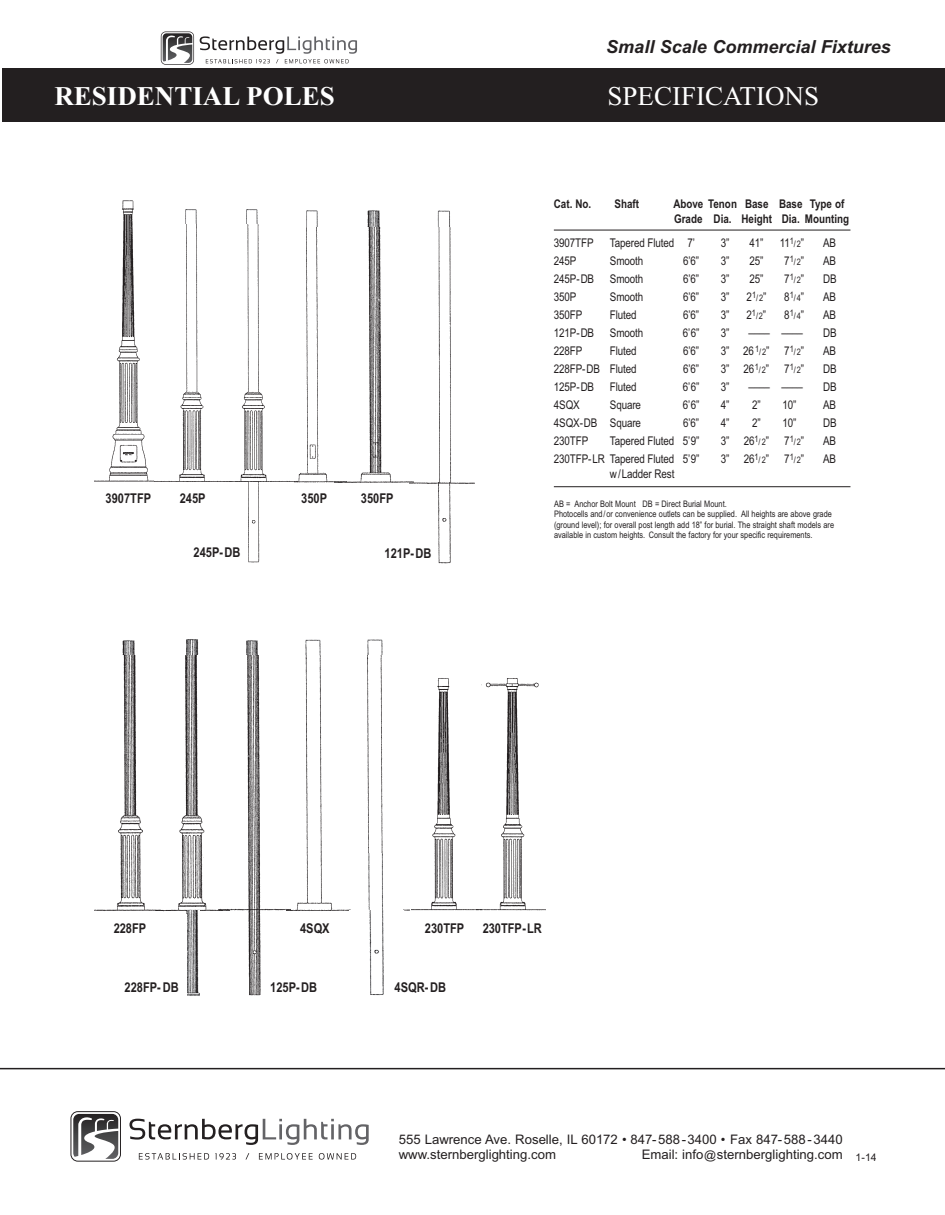
<style>
.page{position:relative;width:945px;height:1215px;background:#fff}
.page>*{position:absolute;margin:0;border:0;box-sizing:border-box;transform-origin:0 0}
.t1{font:700 27px "Times New Roman";color:#fff}
.t2{font:27px "Times New Roman";color:#fff}
.t3{font:italic 700 18px "Arial";color:#231f20}
.t4{font:700 13.5px "Arial Narrow";color:#231f20}
.t5{font:13.2px/15.8px "Arial";color:#231f20}
.t6{font:12px "Arial Narrow";letter-spacing:-.01em;color:#231f20}
.t7{font:700 12px/15px "Arial Narrow";color:#231f20}
.t8{font:9px/10.5px "Arial Narrow";color:#231f20}
.s1{font-size:9px}
.s2{font-size:12px}
.s3{font-size:11.85px}
</style>
<div class="page">
<hr style="left:0;top:1068px;width:945px;height:1px;background:#231f20">
<div style="left:2px;top:68px;width:943px;height:54px;background:#231f20"></div>
<img style="left:94px;top:654px;width:62px;height:257px">
<img style="left:229px;top:654px;width:57px;height:342px">
<img style="left:286px;top:654px;width:63px;height:257px">
<img style="left:349px;top:654px;width:61px;height:257px">
<img style="left:349px;top:910px;width:55px;height:86px">
<img style="left:305px;top:639px;width:16px;height:15px">
<img style="left:367px;top:639px;width:16px;height:15px">
<img style="left:122px;top:640px;width:13px;height:14px">
<img style="left:156px;top:654px;width:73px;height:259px">
<img style="left:186px;top:639px;width:13px;height:15px">
<img style="left:246px;top:640px;width:12px;height:14px">
<img style="left:411px;top:678px;width:65px;height:233px">
<img style="left:476px;top:678px;width:70px;height:233px">
<hr style="left:554px;top:230px;width:296px;height:1px;background:#231f20">
<hr style="left:554px;top:486px;width:296px;height:1px;background:#231f20">
<img style="left:94px;top:200px;width:60px;height:282px">
<img style="left:154px;top:224px;width:125px;height:339px">
<img style="left:279px;top:226px;width:56px;height:257px">
<img style="left:413px;top:226px;width:62px;height:258px">
<img style="left:335px;top:226px;width:78px;height:258px">
<img style="left:422px;top:482px;width:45px;height:82px">
<img style="left:185px;top:209px;width:12px;height:15px">
<img style="left:246px;top:209px;width:12px;height:15px">
<img style="left:306px;top:210px;width:12px;height:16px">
<img style="left:437px;top:210px;width:13px;height:16px">
<img style="left:367px;top:210px;width:13px;height:16px">
<img style="left:352px;top:854px;width:51px;height:55px">
<img style="left:188px;top:911px;width:12px;height:85px">
<div style="left:264px;top:741px;width:24px;height:21px;background:#fff"></div>
<div style="left:150px;top:687px;width:17px;height:29px;background:#fff"></div>
<svg style="left:161px;top:32px;width:33px;height:33px"></svg>
<img style="left:177px;top:45px;width:15px;height:18px">
<svg style="left:200px;top:36px;width:157px;height:28px"></svg>
<svg style="left:70px;top:1111px;width:51px;height:51px"></svg>
<img style="left:95px;top:1131px;width:23px;height:28px">
<svg style="left:130px;top:1119px;width:239px;height:26px"></svg>
<svg style="left:139px;top:1153px;width:70px;height:7px"></svg>
<svg style="left:215px;top:1153px;width:21px;height:7px"></svg>
<svg style="left:259px;top:1153px;width:54px;height:7px"></svg>
<svg style="left:319px;top:1153px;width:37px;height:7px"></svg>
<h2 class="t3" style="left:606px;top:36px;width:286px">Small Scale Commercial Fixtures</h2>
<h1 class="t1" style="left:54px;top:80px;width:282px">RESIDENTIAL POLES</h1>
<h1 class="t2" style="left:608px;top:80px;width:213px">SPECIFICATIONS</h1>
<p class="t4" style="left:106px;top:491px;width:47px">3907TFP</p>
<p class="t4" style="left:180px;top:491px;width:27px">245P</p>
<p class="t4" style="left:194px;top:545px;width:48px">245P-DB</p>
<p class="t4" style="left:301px;top:491px;width:27px">350P</p>
<p class="t4" style="left:361px;top:491px;width:34px">350FP</p>
<p class="t4" style="left:385px;top:546px;width:48px">121P-DB</p>
<p class="t7" style="left:554px;top:196px;width:39px">Cat. No.</p>
<p class="t7" style="left:615px;top:196px;width:26px">Shaft</p>
<p class="t7" style="left:673px;top:196px;width:177px">Above Tenon Base Base Type of<br>Grade Dia. Height Dia. Mounting</p>
<p class="t6" style="left:554px;top:236px;width:41px">3907TFP</p>
<p class="t6" style="left:610px;top:236px;width:86px">Tapered Fluted 7’</p>
<p class="t6" style="left:721px;top:236px;width:10px">3”</p>
<p class="t6" style="left:749px;top:236px;width:16px">41”</p>
<p class="t6" style="left:780px;top:236px;width:26px">11<sup>1</sup><span class="s1">/2</span>”</p>
<p class="t6" style="left:823px;top:236px;width:15px">AB</p>
<p class="t6" style="left:554px;top:254px;width:24px">245P</p>
<p class="t6" style="left:610px;top:254px;width:35px">Smooth</p>
<p class="t6" style="left:683px;top:254px;width:18px">6’6”</p>
<p class="t6" style="left:721px;top:254px;width:10px">3”</p>
<p class="t6" style="left:749px;top:254px;width:16px">25”</p>
<p class="t8" style="left:784px;top:256px;width:22px"><span class="s2">7</span>1/2<span class="s2">”</span></p>
<p class="t6" style="left:823px;top:254px;width:15px">AB</p>
<p class="t6" style="left:554px;top:272px;width:42px">245P-DB</p>
<p class="t6" style="left:610px;top:272px;width:35px">Smooth</p>
<p class="t6" style="left:683px;top:272px;width:18px">6’6”</p>
<p class="t6" style="left:721px;top:272px;width:10px">3”</p>
<p class="t6" style="left:749px;top:272px;width:16px">25”</p>
<p class="t8" style="left:784px;top:274px;width:22px"><span class="s2">7</span>1/2<span class="s2">”</span></p>
<p class="t6" style="left:823px;top:272px;width:15px">DB</p>
<p class="t6" style="left:554px;top:290px;width:24px">350P</p>
<p class="t6" style="left:610px;top:290px;width:35px">Smooth</p>
<p class="t6" style="left:683px;top:290px;width:18px">6’6”</p>
<p class="t6" style="left:721px;top:290px;width:10px">3”</p>
<p class="t8" style="left:746px;top:292px;width:22px"><span class="s2">2</span>1/2<span class="s2">”</span></p>
<p class="t8" style="left:784px;top:292px;width:22px"><span class="s2">8</span>1/4<span class="s2">”</span></p>
<p class="t6" style="left:823px;top:290px;width:15px">AB</p>
<p class="t6" style="left:554px;top:308px;width:30px">350FP</p>
<p class="t6" style="left:610px;top:308px;width:28px">Fluted</p>
<p class="t6" style="left:683px;top:308px;width:18px">6’6”</p>
<p class="t6" style="left:721px;top:308px;width:10px">3”</p>
<p class="t8" style="left:747px;top:310px;width:21px"><span class="s2">2</span>1/2<span class="s2">”</span></p>
<p class="t8" style="left:784px;top:310px;width:22px"><span class="s2">8</span>1/4<span class="s2">”</span></p>
<p class="t6" style="left:823px;top:308px;width:15px">AB</p>
<p class="t6" style="left:554px;top:326px;width:42px">121P-DB</p>
<p class="t6" style="left:610px;top:326px;width:35px">Smooth</p>
<p class="t6" style="left:683px;top:326px;width:18px">6’6”</p>
<p class="t6" style="left:721px;top:326px;width:10px">3”</p>
<p class="t6" style="left:748px;top:326px;width:56px">–––– ––––</p>
<p class="t6" style="left:823px;top:326px;width:15px">DB</p>
<p class="t6" style="left:554px;top:344px;width:30px">228FP</p>
<p class="t6" style="left:610px;top:344px;width:28px">Fluted</p>
<p class="t6" style="left:683px;top:344px;width:18px">6’6”</p>
<p class="t6" style="left:721px;top:344px;width:85px">3” 26<sup>1</sup><span class="s1">/2</span>” 7<sup>1</sup><span class="s1">/2</span>”</p>
<p class="t6" style="left:823px;top:344px;width:15px">AB</p>
<p class="t6" style="left:554px;top:362px;width:84px">228FP-DB Fluted</p>
<p class="t6" style="left:683px;top:362px;width:18px">6’6”</p>
<p class="t6" style="left:721px;top:362px;width:85px">3” 26<sup>1</sup><span class="s1">/2</span>” 7<sup>1</sup><span class="s1">/2</span>”</p>
<p class="t6" style="left:823px;top:362px;width:15px">DB</p>
<p class="t6" style="left:554px;top:380px;width:42px">125P-DB</p>
<p class="t6" style="left:610px;top:380px;width:28px">Fluted</p>
<p class="t6" style="left:683px;top:380px;width:18px">6’6”</p>
<p class="t6" style="left:721px;top:380px;width:10px">3”</p>
<p class="t6" style="left:748px;top:380px;width:56px">–––– ––––</p>
<p class="t6" style="left:823px;top:380px;width:15px">DB</p>
<p class="t6" style="left:554px;top:398px;width:27px">4SQX</p>
<p class="t6" style="left:610px;top:398px;width:33px">Square</p>
<p class="t6" style="left:683px;top:398px;width:18px">6’6”</p>
<p class="t6" style="left:721px;top:398px;width:10px">4”</p>
<p class="t6" style="left:752px;top:398px;width:10px">2”</p>
<p class="t6" style="left:782px;top:398px;width:16px">10”</p>
<p class="t6" style="left:823px;top:398px;width:15px">AB</p>
<p class="t6" style="left:554px;top:416px;width:89px">4SQX-DB Square</p>
<p class="t6" style="left:683px;top:416px;width:18px">6’6”</p>
<p class="t6" style="left:721px;top:416px;width:10px">4”</p>
<p class="t6" style="left:752px;top:416px;width:10px">2”</p>
<p class="t6" style="left:782px;top:416px;width:16px">10”</p>
<p class="t6" style="left:823px;top:416px;width:15px">DB</p>
<p class="t6" style="left:554px;top:434px;width:36px">230TFP</p>
<p class="t6" style="left:610px;top:434px;width:91px">Tapered Fluted 5’9”</p>
<p class="t6" style="left:721px;top:434px;width:50px">3” 26<sup>1</sup><span class="s1">/2</span>”</p>
<p class="t8" style="left:784px;top:436px;width:22px"><span class="s2">7</span>1/2<span class="s2">”</span></p>
<p class="t6" style="left:823px;top:434px;width:15px">AB</p>
<p class="t6" style="left:554px;top:452px;width:147px">230TFP-LR Tapered Fluted 5’9”</p>
<p class="t6" style="left:721px;top:452px;width:50px">3” 26<sup>1</sup><span class="s1">/2</span>”</p>
<p class="t8" style="left:784px;top:454px;width:22px"><span class="s2">7</span>1/2<span class="s2">”</span></p>
<p class="t6" style="left:823px;top:452px;width:15px">AB</p>
<p class="t6" style="left:610px;top:467px;width:66px">w/Ladder Rest</p>
<p class="t8" style="left:554px;top:499px;width:282px">AB = Anchor Bolt Mount DB = Direct Burial Mount.<br>Photocells and/or convenience outlets can be supplied. All heights are above grade (ground level); for overall post length add 18” for burial. The straight shaft models are available in custom heights. Consult the factory for your specific requirements.</p>
<p class="t4" style="left:300px;top:920px;width:31px">4SQX</p>
<p class="t4" style="left:114px;top:920px;width:34px">228FP</p>
<p class="t4" style="left:425px;top:920px;width:41px">230TFP</p>
<p class="t4" style="left:483px;top:920px;width:61px">230TFP-LR</p>
<p class="t4" style="left:125px;top:980px;width:56px">228FP-DB</p>
<p class="t4" style="left:270px;top:980px;width:48px">125P-DB</p>
<p class="t4" style="left:395px;top:980px;width:53px">4SQR-DB</p>
<p class="t5" style="left:399px;top:1131px;width:445px">555 Lawrence Ave. Roselle, IL 60172 • 847-588-3400 • Fax 847-588-3440 www.sternberglighting.com</p>
<p class="t5" style="left:642px;top:1147px;width:236px">Email: info<span class="s3">@</span>sternberglighting.com <sub>1-14</sub></p>
</div>
